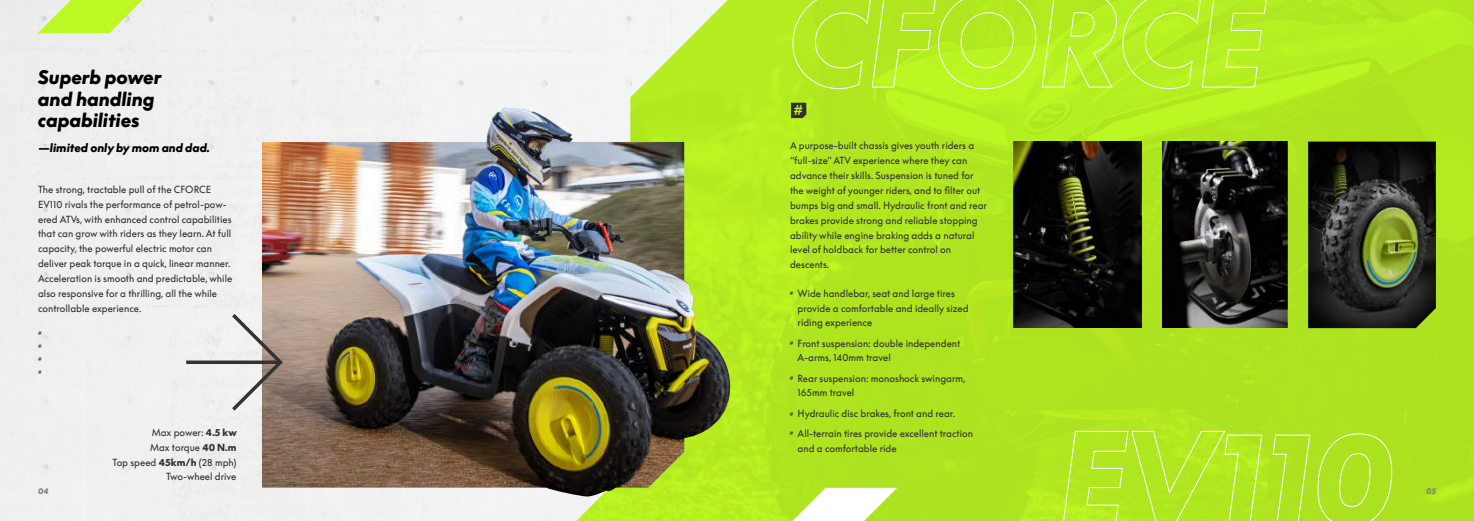
<style>
.page{position:relative;width:1474px;height:521px;background:#fff}
.page>*{position:absolute;margin:0;border:0;box-sizing:border-box;transform-origin:0 0}
.t1{font:italic 900 18.38px/21.9px "Supreme LLTT";color:#000}
.t2{font:14.09px "Supreme LLTT";color:#bcf823}
.t3{font:italic 900 11.38px "Supreme LLTT";color:#000}
.t4{font:9.62px/14.9px "Supreme LLTT";color:#333}
.t5{font:italic 900 7.88px "Supreme LLTT";color:#808080}
.t6{font:5.25px "Supreme LLTT";color:#333}
.s1{font-weight:900}
</style>
<div class="page">
<img style="left:568px;top:0;width:905px;height:521px">
<svg style="left:792px;top:0;width:475px;height:90px;background:#b7ee2c"></svg>
<img style="left:262px;top:108px;width:469px;height:389px">
<svg style="left:38px;top:0;width:104px;height:33px;background:#cbf461"></svg>
<svg style="left:792px;top:488px;width:105px;height:33px"></svg>
<svg style="left:228px;top:310px;width:57px;height:104px"></svg>
<svg style="left:186px;top:360px;width:94px;height:4px"></svg>
<img style="left:1013px;top:142px;width:128px;height:186px">
<img style="left:1162px;top:142px;width:125px;height:186px">
<img style="left:1308px;top:142px;width:127px;height:186px">
<svg style="left:1062px;top:430px;width:200px;height:91px;background:#b4e92b"></svg>
<svg style="left:1272px;top:434px;width:38px;height:87px;background:#b1e42e"></svg>
<svg style="left:1316px;top:433px;width:76px;height:88px;background:#b0e32b"></svg>
<h1 class="t1" style="left:38px;top:66px;width:125px">Superb power and handling capabilities</h1>
<p class="t3" style="left:39px;top:142px;width:173px">—limited only by mom and dad.</p>
<p class="t4" style="left:38px;top:182px;width:196px">The strong, tractable pull of the CFORCE EV110 rivals the performance of petrol-pow&shy;ered ATVs, with enhanced control capabilities that can grow with riders as they learn. At full capacity, the powerful electric motor can deliver peak torque in a quick, linear manner.<br>Acceleration is smooth and predictable, while also responsive for a thrilling, all the while controllable experience.</p>
<p class="t6" style="left:38px;top:330px;width:5px">#</p>
<p class="t6" style="left:38px;top:343px;width:5px">#</p>
<p class="t6" style="left:38px;top:356px;width:5px">#</p>
<p class="t6" style="left:38px;top:369px;width:5px">#</p>
<p class="t4" style="left:112px;top:425px;width:126px;text-align:right">Max power: <span class="s1">4.5 kw<br></span>Max torque <span class="s1">40 N.m<br></span>Top speed <span class="s1">45km/h</span> (28 mph)<br>Two-wheel drive</p>
<h2 class="t2" style="left:793px;top:102px;width:11px">#</h2>
<p class="t4" style="left:790px;top:139px;width:198px">A purpose-built chassis gives youth riders a “full-size” ATV experience where they can advance their skills. Suspension is tuned for the weight of younger riders, and to filter out bumps big and small. Hydraulic front and rear brakes provide strong and reliable stopping ability while engine braking adds a natural level of holdback for better control on descents.</p>
<p class="t4" style="left:797px;top:286px;width:172px">Wide handlebar, seat and large tires provide a comfortable and ideally sized riding experience</p>
<p class="t4" style="left:797px;top:336px;width:164px">Front suspension: double independent<br>A-arms, 140mm travel</p>
<p class="t4" style="left:797px;top:371px;width:169px">Rear suspension: monoshock swingarm,<br>165mm travel</p>
<p class="t4" style="left:797px;top:403px;width:177px;line-height:20.1px">Hydraulic disc brakes, front and rear.<br>All-terrain tires provide excellent traction</p>
<p class="t4" style="left:797px;top:441px;width:101px">and a comfortable ride</p>
<p class="t6" style="left:789px;top:290px;width:5px">#</p>
<p class="t6" style="left:789px;top:340px;width:5px">#</p>
<p class="t6" style="left:789px;top:375px;width:5px">#</p>
<p class="t6" style="left:789px;top:411px;width:5px">#</p>
<p class="t6" style="left:789px;top:430px;width:5px">#</p>
<p class="t5" style="left:38px;top:487px;width:12px">04</p>
<p class="t5" style="left:1426px;top:487px;width:11px">05</p>
</div>
